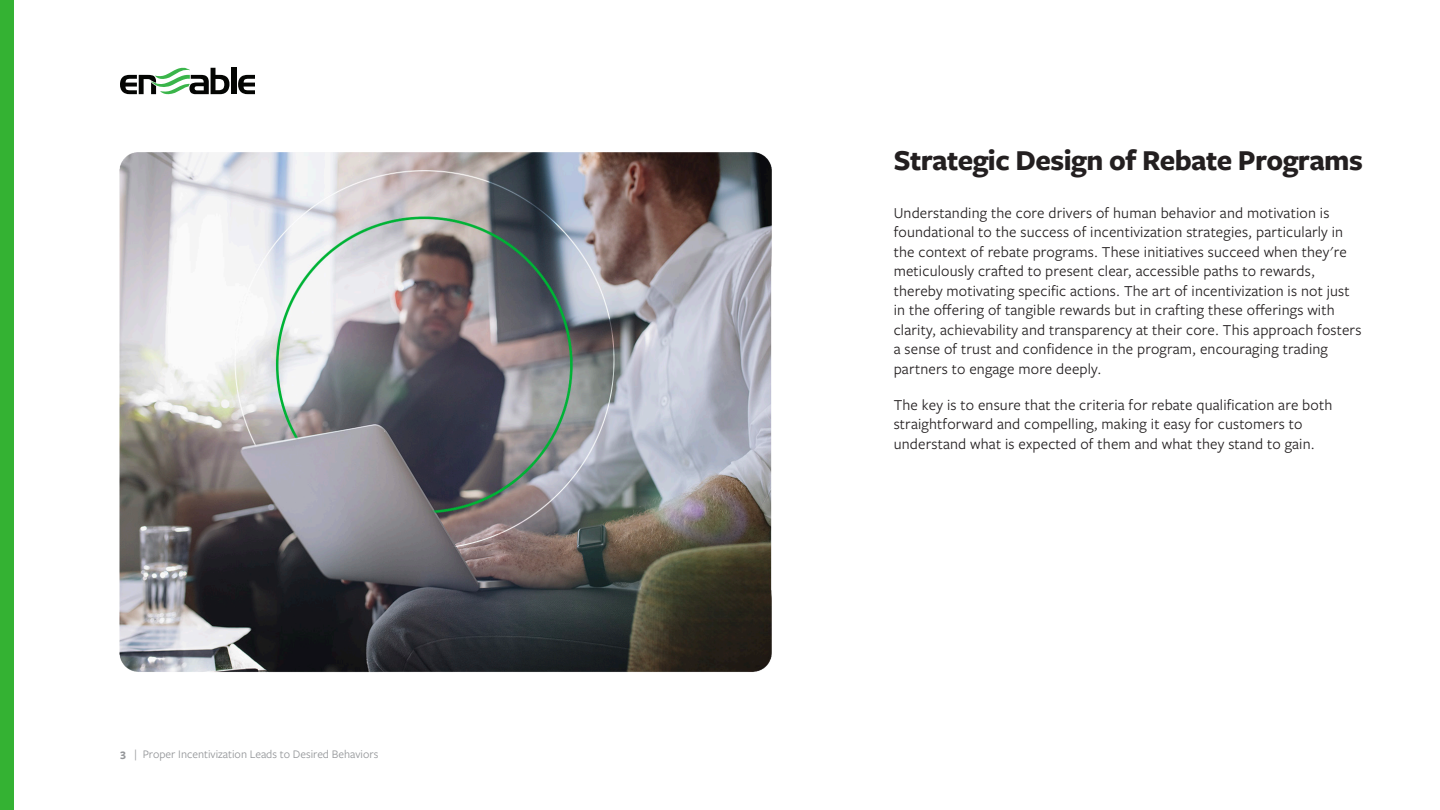
<style>
.page{position:relative;width:1440px;height:810px;background:#fff}
.page>*{position:absolute;margin:0;border:0;box-sizing:border-box;transform-origin:0 0}
.t1{font:700 30px "Freight Sans Pro";letter-spacing:-.02em;color:#231f20}
.body_copy{font:15.75px/19.5px "Freight Sans Pro";letter-spacing:.01em;color:#231f20}
.t2{font:12px "Freight Sans LF Pro";color:#939598}
.s1{font-weight:700}
</style>
<div class="page">
<img style="left:119px;top:152px;width:653px;height:521px">
<div style="left:0;top:0;width:14px;height:810px;background:#34b233"></div>
<div style="left:231px;top:68px;width:5px;height:26px;background:#040503"></div>
<svg style="left:238px;top:75px;width:17px;height:19px"></svg>
<svg style="left:120px;top:68px;width:110px;height:26px"></svg>
<p class="t2" style="left:120px;top:746px;width:260px"><span class="s1">3</span> | Proper Incentivization Leads to Desired Behaviors</p>
<h3 class="t1" style="left:894px;top:140px;width:471px">Strategic Design of Rebate Programs</h3>
<p class="body_copy" style="left:894px;top:202px;width:469px">Understanding the core drivers of human behavior and motivation is foundational to the success of incentivization strategies, particularly in the context of rebate programs. These initiatives succeed when they're meticulously crafted to present clear, accessible paths to rewards, thereby motivating specific actions. The art of incentivization is not just in the offering of tangible rewards but in crafting these offerings with clarity, achievability and transparency at their core. This approach fosters a sense of trust and confidence in the program, encouraging trading partners to engage more deeply.</p>
<p class="body_copy" style="left:894px;top:394px;width:440px">The key is to ensure that the criteria for rebate qualification are both straightforward and compelling, making it easy for customers to understand what is expected of them and what they stand to gain.</p>
</div>
